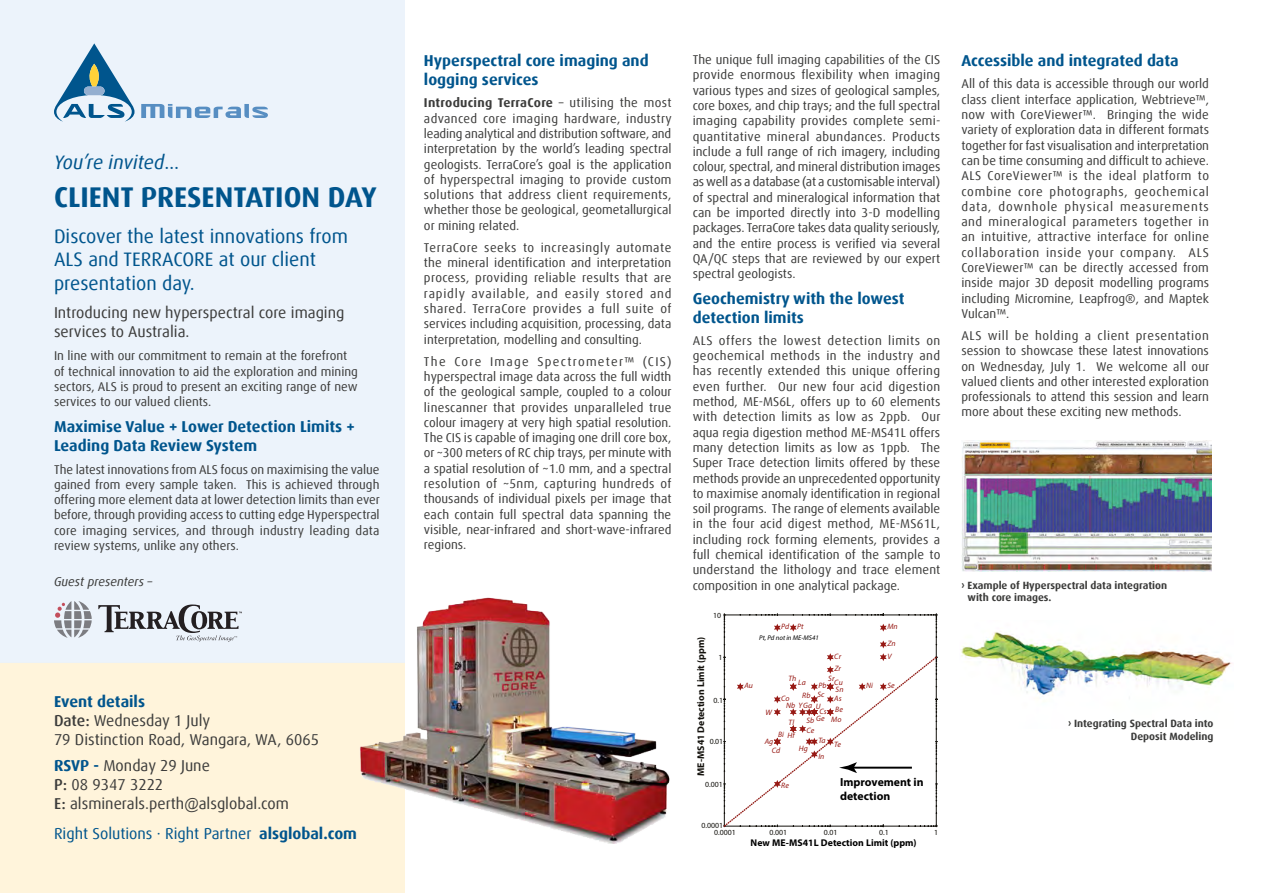
<style>
.page{position:relative;width:1263px;height:893px;background:#fff}
.page>*{position:absolute;margin:0;border:0;box-sizing:border-box;transform-origin:0 0}
.t1{font:700 28.5px "Dax Offc Pro";color:#00558d}
.t2{font:19.5px/23.4px "Dax Offc Pro";color:#00558d}
.t3{font:italic 19.5px "Dax Offc Pro";color:#00558d}
.t4{font:15.75px/18.9px "Dax Offc Pro";color:#3c3c3b}
.t5{font:700 15.75px/18.9px "Dax Offc Pro";color:#00558d}
.t6{font:15.75px "Dax Offc Pro";color:#00558d}
.t7{font:12.75px/15.3px "Dax Offc Pro";color:#3c3c3b;text-align:justify}
.t8{font:italic 12.75px "Dax Offc Pro";color:#3c3c3b}
.t9{font:700 11.7px/14.1px "Myriad Pro";color:#000}
.t10{font:700 10.5px/12.6px "Dax Offc Pro";color:#3c3c3b}
.t11{font:700 9.75px "Myriad Pro";color:#000}
.t12{font:700 9.75px "Myriad Pro";color:#13110c}
.t13{font:italic 7.8px/16.4px "Myriad Pro";letter-spacing:.01em;color:#971914}
.t14{font:7.8px "Myriad Pro";color:#13110c}
.t15{font:italic 6.9px "Myriad Pro";color:#000}
.s1{font-style:normal}
.s2{font-weight:700;color:#00558d}
.s3{font-weight:500}
.s4{font-weight:700}
</style>
<div class="page">
<div style="left:0;top:662px;width:405px;height:231px;background:#fff3d7"></div>
<div style="left:0;top:0;width:405px;height:662px;background:#eaf2fb"></div>
<svg style="left:141px;top:104px;width:127px;height:14px"></svg>
<svg style="left:54px;top:43px;width:81px;height:79px"></svg>
<img style="left:962px;top:440px;width:249px;height:132px">
<svg style="left:54px;top:601px;width:38px;height:37px"></svg>
<svg style="left:98px;top:604px;width:144px;height:38px"></svg>
<img style="left:331px;top:597px;width:339px;height:247px">
<svg style="left:723px;top:613px;width:215px;height:215px"></svg>
<img style="left:961px;top:632px;width:271px;height:67px">
<h2 class="t3" style="left:54px;top:150px;width:126px">You’re invited<span class="s1">…</span></h2>
<h1 class="t1" style="left:54px;top:179px;width:324px">CLIENT PRESENTATION DAY</h1>
<h2 class="t2" style="left:54px;top:224px;width:295px">Discover the latest innovations from<br>ALS and TERRACORE at our client presentation day.</h2>
<p class="t4" style="left:54px;top:303px;width:292px">Introducing new hyperspectral core imaging services to Australia.</p>
<p class="t7" style="left:54px;top:348px;width:305px;text-align:left">In line with our commitment to remain at the forefront of technical innovation to aid the exploration and mining sectors, ALS is proud to present an exciting range of new services to our valued clients.</p>
<p class="t5" style="left:54px;top:417px;width:302px">Maximise Value + Lower Detection Limits +<br>Leading Data Review System</p>
<p class="t7" style="left:54px;top:461px;width:327px">The latest innovations from ALS focus on maximising the value gained from every sample taken. This is achieved through offering more element data at lower detection limits than ever before, through providing access to cutting edge Hyperspectral core imaging services, and through industry leading data review systems, unlike any others.</p>
<p class="t8" style="left:54px;top:573px;width:100px">Guest presenters –</p>
<p class="t4" style="left:54px;top:692px;width:267px"><span class="s2">Event details<br></span><span class="s3">Date:</span> Wednesday 1 July<br>79 Distinction Road, Wangara, WA, 6065</p>
<p class="t4" style="left:54px;top:756px;width:236px"><span class="s2">RSVP -</span> Monday 29 June<br><span class="s3">P:</span> 08 9347 3222<br><span class="s3">E:</span> alsminerals.perth@alsglobal.com</p>
<p class="t6" style="left:54px;top:823px;width:304px">Right Solutions · Right Partner <span class="s4">alsglobal.com</span></p>
<p class="t5" style="left:424px;top:52px;width:226px">Hyperspectral core imaging and logging services</p>
<p class="t7" style="left:424px;top:95px;width:249px"><span class="s4">Introducing TerraCore</span> – utilising the most advanced core imaging hardware, industry leading analytical and distribution software, and interpretation by the world’s leading spectral geologists. TerraCore’s goal is the application of hyperspectral imaging to provide custom solutions that address client requirements, whether those be geological, geometallurgical or mining related.</p>
<p class="t7" style="left:424px;top:240px;width:249px">TerraCore seeks to increasingly automate the mineral identification and interpretation process, providing reliable results that are rapidly available, and easily stored and shared. TerraCore provides a full suite of services including acquisition, processing, data interpretation, modelling and consulting.</p>
<p class="t7" style="left:424px;top:354px;width:249px">The Core Image Spectrometer™ (CIS) hyperspectral image data across the full width of the geological sample, coupled to a colour linescanner that provides unparalleled true colour imagery at very high spatial resolution.<br>The CIS is capable of imaging one drill core box, or ~300 meters of RC chip trays, per minute with a spatial resolution of ~1.0 mm, and a spectral resolution of ~5nm, capturing hundreds of thousands of individual pixels per image that each contain full spectral data spanning the visible, near-infrared and short-wave-infrared regions.</p>
<p class="t7" style="left:693px;top:52px;width:249px">The unique full imaging capabilities of the CIS provide enormous flexibility when imaging various types and sizes of geological samples, core boxes, and chip trays; and the full spectral imaging capability provides complete semi&shy;quantitative mineral abundances. Products include a full range of rich imagery, including colour, spectral, and mineral distribution images as well as a database (at a customisable interval) of spectral and mineralogical information that can be imported directly into 3-D modelling packages. TerraCore takes data quality seriously, and the entire process is verified via several QA/QC steps that are reviewed by our expert spectral geologists.</p>
<p class="t5" style="left:693px;top:289px;width:213px">Geochemistry with the lowest detection limits</p>
<p class="t7" style="left:693px;top:333px;width:249px">ALS offers the lowest detection limits on geochemical methods in the industry and has recently extended this unique offering even further. Our new four acid digestion method, ME-MS6L, offers up to 60 elements with detection limits as low as 2ppb. Our aqua regia digestion method ME-MS41L offers many detection limits as low as 1ppb. The Super Trace detection limits offered by these methods provide an unprecedented opportunity to maximise anomaly identification in regional soil programs. The range of elements available in the four acid digest method, ME-MS61L, including rock forming elements, provides a full chemical identification of the sample to understand the lithology and trace element composition in one analytical package.</p>
<p class="t14" style="left:713px;top:611px;width:10px">10</p>
<p class="t13" style="left:781px;top:618px;width:24px">Pd Pt</p>
<p class="t13" style="left:887px;top:618px;width:12px">Mn</p>
<p class="t12" style="left:694px;top:776px;width:141px;rotate:-90deg">ME-MS41 Detection Limit (ppm)</p>
<p class="t14" style="left:718px;top:652px;width:6px">1</p>
<p class="t14" style="left:714px;top:695px;width:11px">0.1</p>
<p class="t14" style="left:710px;top:737px;width:15px">0.01</p>
<p class="t14" style="left:705px;top:780px;width:19px">0.001</p>
<p class="t14" style="left:701px;top:820px;width:23px">0.0001</p>
<p class="t14" style="left:714px;top:827px;width:23px">0.0001</p>
<p class="t15" style="left:759px;top:634px;width:61px">Pt, Pd not in ME-MS41</p>
<p class="t13" style="left:834px;top:648px;width:8px">Cr</p>
<p class="t13" style="left:834px;top:660px;width:8px">Zr</p>
<p class="t13" style="left:744px;top:677px;width:10px">Au</p>
<p class="t13" style="left:765px;top:704px;width:8px">W</p>
<p class="t13" style="left:788px;top:670px;width:9px">Th</p>
<p class="t13" style="left:789px;top:714px;width:7px">Tl</p>
<p class="t13" style="left:828px;top:670px;width:8px">Sr</p>
<p class="t13" style="left:834px;top:674px;width:10px">Cu</p>
<p class="t13" style="left:798px;top:674px;width:9px">La</p>
<p class="t13" style="left:818px;top:677px;width:10px">Pb</p>
<p class="t13" style="left:866px;top:677px;width:8px">Ni</p>
<p class="t13" style="left:836px;top:681px;width:9px">Sn</p>
<p class="t13" style="left:817px;top:686px;width:9px">Sc</p>
<p class="t13" style="left:802px;top:687px;width:10px">Rb</p>
<p class="t13" style="left:781px;top:690px;width:10px">Co</p>
<p class="t13" style="left:834px;top:690px;width:9px">As</p>
<p class="t13" style="left:786px;top:697px;width:27px">Nb YGa</p>
<p class="t13" style="left:816px;top:698px;width:6px">U</p>
<p class="t13" style="left:835px;top:701px;width:9px">Be</p>
<p class="t13" style="left:819px;top:703px;width:9px">Cs</p>
<p class="t13" style="left:816px;top:710px;width:10px">Ge</p>
<p class="t13" style="left:831px;top:711px;width:12px">Mo</p>
<p class="t13" style="left:806px;top:712px;width:9px">Sb</p>
<p class="t13" style="left:807px;top:722px;width:9px">Ce</p>
<p class="t13" style="left:772px;top:726px;width:13px;text-indent:6px">Bi<br>Cd</p>
<p class="t13" style="left:787px;top:727px;width:9px">Hf</p>
<p class="t13" style="left:818px;top:732px;width:9px">Ta</p>
<p class="t13" style="left:765px;top:733px;width:10px">Ag</p>
<p class="t13" style="left:799px;top:740px;width:11px">Hg</p>
<p class="t13" style="left:818px;top:748px;width:8px">In</p>
<p class="t13" style="left:834px;top:736px;width:8px">Te</p>
<p class="t13" style="left:887px;top:635px;width:10px">Zn</p>
<p class="t13" style="left:887px;top:648px;width:6px">V</p>
<p class="t13" style="left:887px;top:677px;width:9px">Se</p>
<p class="t13" style="left:781px;top:777px;width:9px">Re</p>
<p class="t14" style="left:770px;top:827px;width:19px">0.001</p>
<p class="t9" style="left:840px;top:774px;width:85px">Improvement in detection</p>
<p class="t14" style="left:879px;top:827px;width:11px">0.1</p>
<p class="t14" style="left:824px;top:827px;width:15px">0.01</p>
<p class="t14" style="left:934px;top:827px;width:6px">1</p>
<p class="t11" style="left:751px;top:837px;width:167px">New ME-MS41L Detection Limit (ppm)</p>
<p class="t5" style="left:961px;top:52px;width:219px">Accessible and integrated data</p>
<p class="t7" style="left:961px;top:76px;width:249px">All of this data is accessible through our world class client interface application, Webtrieve™, now with CoreViewer™. Bringing the wide variety of exploration data in different formats together for fast visualisation and interpretation can be time consuming and difficult to achieve.<br>ALS CoreViewer™ is the ideal platform to combine core photographs, geochemical data, downhole physical measurements and mineralogical parameters together in an intuitive, attractive interface for online collaboration inside your company. ALS CoreViewer™ can be directly accessed from inside major 3D deposit modelling programs including Micromine, Leapfrog®, and Maptek Vulcan™.</p>
<p class="t7" style="left:961px;top:328px;width:249px">ALS will be holding a client presentation session to showcase these latest innovations on Wednesday, July 1. We welcome all our valued clients and other interested exploration professionals to attend this session and learn more about these exciting new methods.</p>
<p class="t10" style="left:967px;top:579px;width:201px;text-indent:-6px">› Example of Hyperspectral data integration with core images.</p>
<p class="t10" style="left:1068px;top:717px;width:147px;text-align:right">› Integrating Spectral Data into<br>Deposit Modeling</p>
</div>
